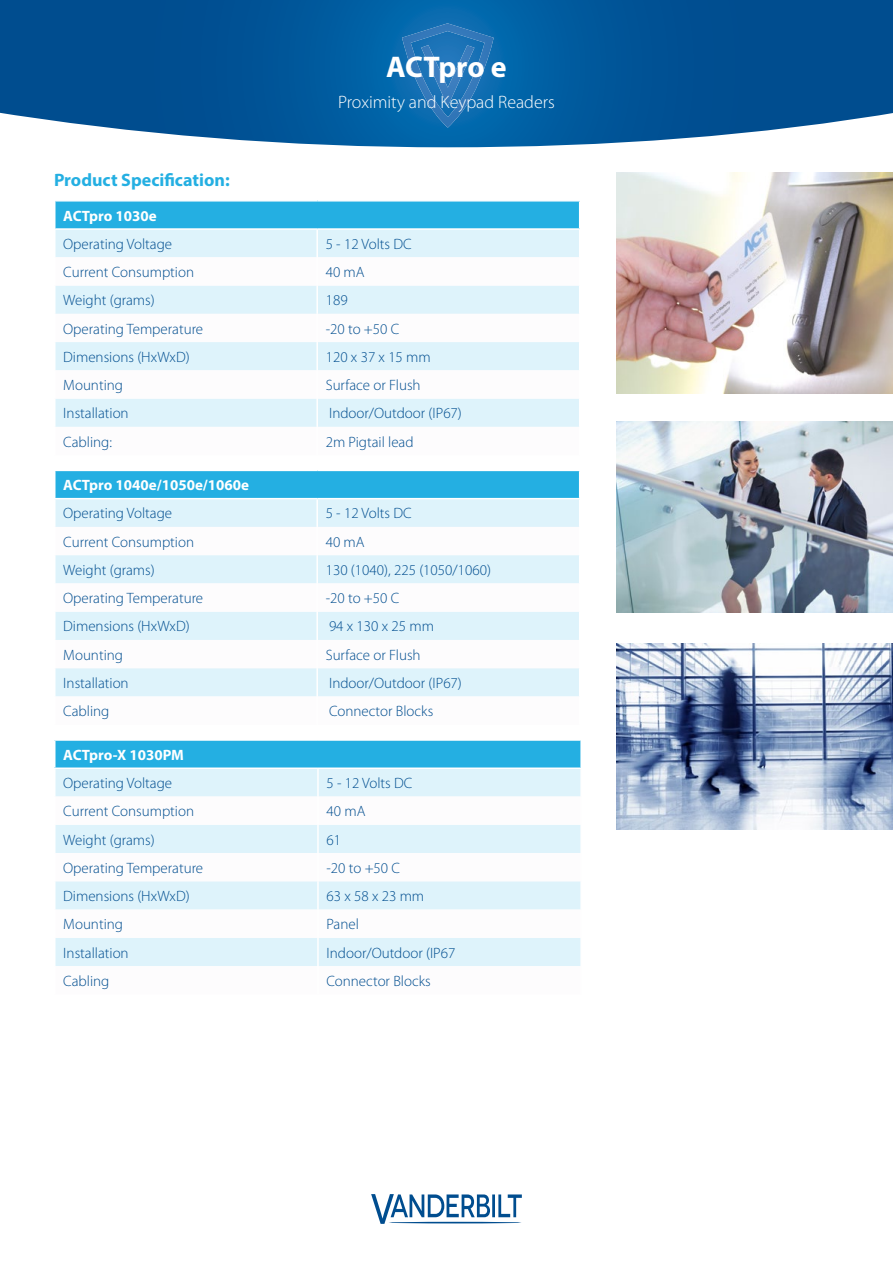
<style>
.page{position:relative;width:893px;height:1263px;background:#fff}
.page>*{position:absolute;margin:0;border:0;box-sizing:border-box;transform-origin:0 0}
.t1{font:700 30px "Myriad Pro";letter-spacing:-.01em;color:#fff}
.t2{font:300 18px "Myriad Pro";color:#fff}
.t3{font:700 18px "Myriad Pro";color:#24afe2}
.t4{font:300 15px "Myriad Pro";color:#004d8f}
.t5{font:700 15px "Myriad Pro";color:#fff}
</style>
<div class="page">
<svg style="left:0;top:0;width:893px;height:147px;background:#14629f"></svg>
<svg style="left:402px;top:23px;width:92px;height:105px;background:#1f73b6"></svg>
<svg style="left:371px;top:1194px;width:151px;height:30px"></svg>
<hr style="left:389px;top:1222px;width:133px;height:1px;background:#004d8f;border-radius:50%">
<div style="left:55px;top:201px;width:525px;height:28px;background:#24afe2"></div>
<div style="left:56px;top:230px;width:523px;height:27px;background:#def3fb"></div>
<svg style="left:56px;top:286px;width:523px;height:141px;fill:#def3fb"></svg>
<hr style="left:316px;top:230px;width:2px;height:27px;background:#fff">
<hr style="left:316px;top:286px;width:2px;height:28px;background:#fff">
<hr style="left:316px;top:314px;width:2px;height:28px;background:#fff">
<hr style="left:316px;top:342px;width:2px;height:28px;background:#fff">
<hr style="left:316px;top:370px;width:2px;height:29px;background:#fff">
<hr style="left:316px;top:399px;width:2px;height:28px;background:#fff">
<hr style="left:54px;top:200px;width:263px;height:2px;background:#fff">
<hr style="left:54px;top:202px;width:2px;height:26px;background:#fff">
<hr style="left:317px;top:200px;width:263px;height:2px;background:#fff">
<svg style="left:579px;top:202px;width:1px;height:26px"></svg>
<hr style="left:54px;top:228px;width:263px;height:2px;background:#fff">
<hr style="left:317px;top:228px;width:263px;height:2px;background:#fff">
<div style="left:55px;top:470px;width:525px;height:29px;background:#24afe2"></div>
<div style="left:56px;top:499px;width:523px;height:28px;background:#def3fb"></div>
<svg style="left:56px;top:555px;width:523px;height:141px;fill:#def3fb"></svg>
<hr style="left:316px;top:499px;width:2px;height:28px;background:#fff">
<hr style="left:316px;top:555px;width:2px;height:28px;background:#fff">
<hr style="left:316px;top:583px;width:2px;height:29px;background:#fff">
<hr style="left:316px;top:612px;width:2px;height:28px;background:#fff">
<hr style="left:316px;top:640px;width:2px;height:28px;background:#fff">
<hr style="left:316px;top:668px;width:2px;height:28px;background:#fff">
<hr style="left:54px;top:470px;width:263px;height:1px;background:#fff">
<hr style="left:54px;top:471px;width:2px;height:27px;background:#fff">
<hr style="left:317px;top:470px;width:263px;height:1px;background:#fff">
<svg style="left:579px;top:471px;width:1px;height:27px"></svg>
<hr style="left:54px;top:498px;width:263px;height:1px;background:#fff">
<hr style="left:317px;top:498px;width:263px;height:1px;background:#fff">
<div style="left:55px;top:740px;width:526px;height:28px;background:#24afe2"></div>
<div style="left:56px;top:769px;width:524px;height:27px;background:#def3fb"></div>
<svg style="left:56px;top:796px;width:524px;height:170px"></svg>
<hr style="left:317px;top:769px;width:2px;height:27px;background:#fff">
<hr style="left:317px;top:796px;width:2px;height:29px;background:#fff">
<hr style="left:317px;top:825px;width:2px;height:28px;background:#fff">
<hr style="left:317px;top:853px;width:2px;height:28px;background:#fff">
<hr style="left:317px;top:881px;width:2px;height:28px;background:#fff">
<hr style="left:317px;top:909px;width:2px;height:29px;background:#fff">
<hr style="left:317px;top:938px;width:2px;height:28px;background:#fff">
<hr style="left:54px;top:739px;width:264px;height:2px;background:#fff">
<hr style="left:54px;top:741px;width:2px;height:26px;background:#fff">
<hr style="left:318px;top:739px;width:264px;height:2px;background:#fff">
<hr style="left:580px;top:741px;width:2px;height:26px;background:#fff">
<hr style="left:54px;top:767px;width:264px;height:2px;background:#fff">
<hr style="left:318px;top:767px;width:264px;height:2px;background:#fff">
<img style="left:617px;top:172px;width:276px;height:221px">
<img style="left:617px;top:422px;width:276px;height:190px">
<img style="left:617px;top:643px;width:276px;height:187px">
<h1 class="t1" style="left:386px;top:47px;width:122px">ACTpro e</h1>
<p class="t2" style="left:338px;top:91px;width:218px">Proximity and Keypad Readers</p>
<p class="t3" style="left:54px;top:168px;width:177px">Product Specification:</p>
<p class="t5" style="left:63px;top:206px;width:95px">ACTpro 1030e</p>
<p class="t4" style="left:63px;top:235px;width:110px">Operating Voltage</p>
<p class="t4" style="left:326px;top:235px;width:87px">5 - 12 Volts DC</p>
<p class="t4" style="left:63px;top:263px;width:132px">Current Consumption</p>
<p class="t4" style="left:326px;top:263px;width:40px">40 mA</p>
<p class="t4" style="left:63px;top:291px;width:93px">Weight (grams)</p>
<p class="t4" style="left:326px;top:291px;width:23px">189</p>
<p class="t4" style="left:63px;top:320px;width:141px">Operating Temperature</p>
<p class="t4" style="left:326px;top:320px;width:75px">-20 to +50 C</p>
<p class="t4" style="left:63px;top:348px;width:128px">Dimensions (HxWxD)</p>
<p class="t4" style="left:326px;top:348px;width:107px">120 x 37 x 15 mm</p>
<p class="t4" style="left:63px;top:376px;width:61px">Mounting</p>
<p class="t4" style="left:326px;top:376px;width:96px">Surface or Flush</p>
<p class="t4" style="left:63px;top:404px;width:67px">Installation</p>
<p class="t4" style="left:329px;top:404px;width:134px">Indoor/Outdoor (IP67)</p>
<p class="t4" style="left:63px;top:433px;width:50px">Cabling:</p>
<p class="t4" style="left:326px;top:433px;width:89px">2m Pigtail lead</p>
<p class="t5" style="left:63px;top:475px;width:187px">ACTpro 1040e/1050e/1060e</p>
<p class="t4" style="left:63px;top:504px;width:110px">Operating Voltage</p>
<p class="t4" style="left:326px;top:504px;width:87px">5 - 12 Volts DC</p>
<p class="t4" style="left:63px;top:533px;width:132px">Current Consumption</p>
<p class="t4" style="left:326px;top:533px;width:40px">40 mA</p>
<p class="t4" style="left:63px;top:561px;width:93px">Weight (grams)</p>
<p class="t4" style="left:326px;top:561px;width:167px">130 (1040), 225 (1050/1060)</p>
<p class="t4" style="left:63px;top:589px;width:141px">Operating Temperature</p>
<p class="t4" style="left:326px;top:589px;width:75px">-20 to +50 C</p>
<p class="t4" style="left:63px;top:617px;width:128px">Dimensions (HxWxD)</p>
<p class="t4" style="left:329px;top:617px;width:107px">94 x 130 x 25 mm</p>
<p class="t4" style="left:63px;top:646px;width:61px">Mounting</p>
<p class="t4" style="left:326px;top:646px;width:96px">Surface or Flush</p>
<p class="t4" style="left:63px;top:674px;width:67px">Installation</p>
<p class="t4" style="left:329px;top:674px;width:134px">Indoor/Outdoor (IP67)</p>
<p class="t4" style="left:63px;top:702px;width:48px">Cabling</p>
<p class="t4" style="left:329px;top:702px;width:106px">Connector Blocks</p>
<p class="t5" style="left:63px;top:745px;width:122px">ACTpro-X 1030PM</p>
<p class="t4" style="left:63px;top:774px;width:110px">Operating Voltage</p>
<p class="t4" style="left:326px;top:774px;width:87px">5 - 12 Volts DC</p>
<p class="t4" style="left:63px;top:802px;width:132px">Current Consumption</p>
<p class="t4" style="left:326px;top:802px;width:40px">40 mA</p>
<p class="t4" style="left:63px;top:830px;width:93px">Weight (grams)</p>
<p class="t4" style="left:326px;top:830px;width:16px">61</p>
<p class="t4" style="left:63px;top:859px;width:141px">Operating Temperature</p>
<p class="t4" style="left:326px;top:859px;width:75px">-20 to +50 C</p>
<p class="t4" style="left:63px;top:887px;width:128px">Dimensions (HxWxD)</p>
<p class="t4" style="left:326px;top:887px;width:99px">63 x 58 x 23 mm</p>
<p class="t4" style="left:63px;top:915px;width:61px">Mounting</p>
<p class="t4" style="left:326px;top:915px;width:34px">Panel</p>
<p class="t4" style="left:63px;top:943px;width:67px">Installation</p>
<p class="t4" style="left:326px;top:943px;width:130px">Indoor/Outdoor (IP67</p>
<p class="t4" style="left:63px;top:972px;width:48px">Cabling</p>
<p class="t4" style="left:326px;top:972px;width:106px">Connector Blocks</p>
</div>
